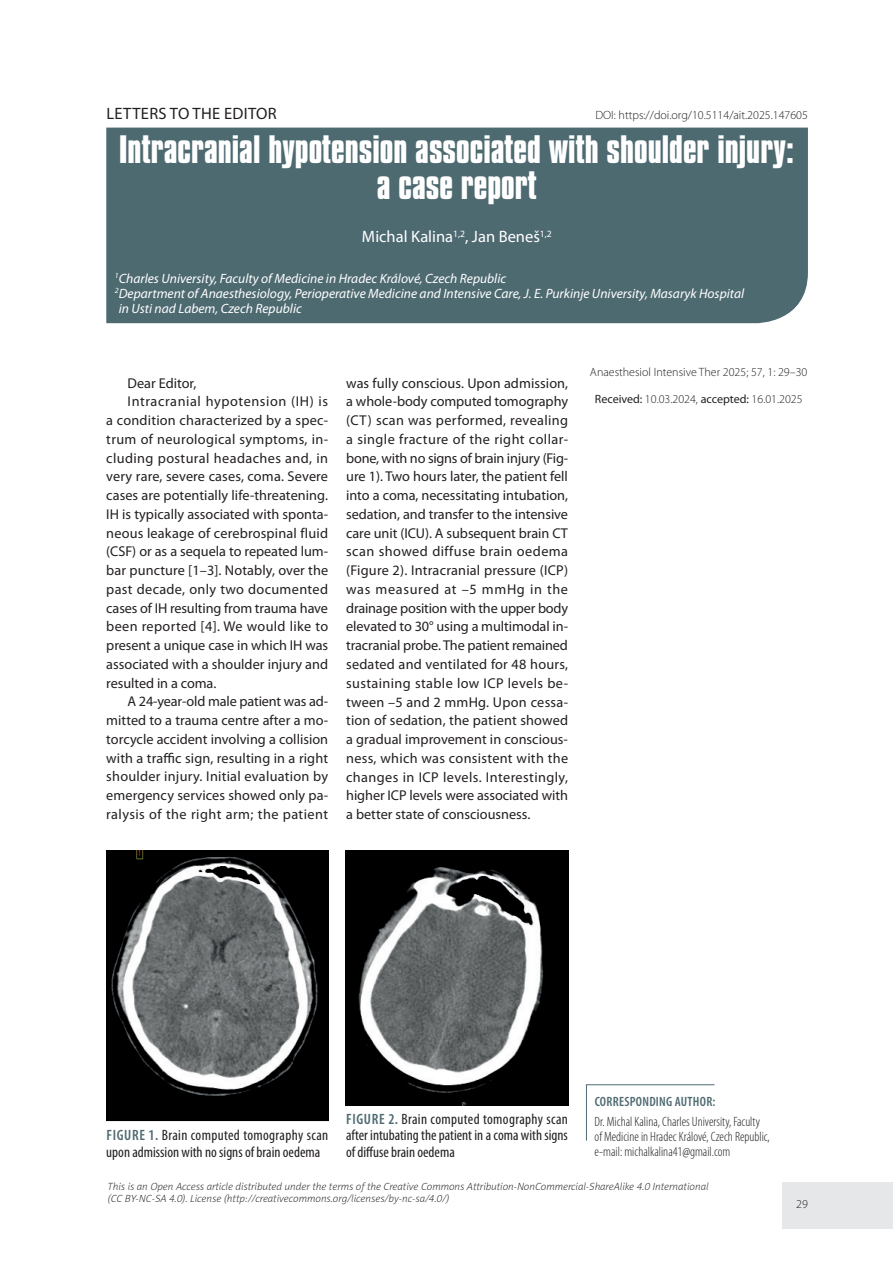
<style>
.page{position:relative;width:893px;height:1263px;background:#fff}
.page>*{position:absolute;margin:0;border:0;box-sizing:border-box;transform-origin:0 0}
.t1{font:700 33px/36px "Compacta PL";color:#fff;text-align:center}
.t2{font:16.5px "Myriad Pro";color:#fff}
.t3{font:16.5px "Myriad Pro";letter-spacing:.02em;color:#231f20}
.t4{font:condensed 15px/16.5px "Myriad Pro";color:#231f20}
.t5{font:14.25px/18.8px "Myriad Pro";letter-spacing:.005em;color:#231f20;text-align:justify}
.t6{font:14.25px "Myriad Pro";letter-spacing:.025em;color:#231f20}
.t7{font:14.25px "Myriad Pro";letter-spacing:.03em;color:#231f20}
.t8{font:14.25px "Myriad Pro";letter-spacing:.04em;color:#231f20}
.t9{font:italic 13.5px/15px "Myriad Pro";color:#fff}
.t10{font:300 condensed 13.5px/15px "Myriad Pro";color:#231f20}
.t11{font:600 condensed 13.5px "Myriad Pro";letter-spacing:.02em;color:#4e6a71}
.t12{font:300 12px "Myriad Pro";color:#231f20}
.t13{font:italic 10.5px/12px "Naomi Sans EFN Thin";color:#231f20}
.s1{font-weight:400}
.s2{font-weight:600;color:#4e6a71}
</style>
<div class="page">
<div style="left:782px;top:1182px;width:111px;height:47px;background:#e6e7e9"></div>
<div style="left:106px;top:128px;width:702px;height:195px;background:#4e6a71"></div>
<svg style="left:586px;top:1084px;width:129px;height:57px"></svg>
<img style="left:106px;top:851px;width:222px;height:271px">
<img style="left:345px;top:851px;width:223px;height:254px">
<p class="t3" style="left:106px;top:103px;width:172px">LETTERS TO THE EDITOR</p>
<p class="t12" style="left:595px;top:108px;width:214px">DOI: https://doi.org/10.5114/ait.2025.147605</p>
<h1 class="t1" style="left:119px;top:132px;width:677px">Intracranial hypotension associated with shoulder injury: a case report</h1>
<p class="t2" style="left:362px;top:227px;width:191px">Michal Kalina<sup>1,2</sup>, Jan Beneš<sup>1,2</sup></p>
<p class="t9" style="left:115px;top:271px;width:631px"><sup>1</sup>Charles University, Faculty of Medicine in Hradec Králové, Czech Republic<br><sup>2</sup>Department of Anaesthesiology, Perioperative Medicine and Intensive Care, J. E. Purkinje University, Masaryk Hospital in Usti nad Labem, Czech Republic</p>
<p class="t5" style="left:128px;top:373px;width:70px">Dear Editor,</p>
<p class="t8" style="left:128px;top:393px;width:202px">Intracranial hypotension (IH) is</p>
<p class="t5" style="left:106px;top:411px;width:223px">a condition characterized by a spec-</p>
<p class="t6" style="left:106px;top:430px;width:223px">trum of neurological symptoms, in-</p>
<p class="t7" style="left:106px;top:449px;width:223px">cluding postural headaches and, in</p>
<p class="t5" style="left:106px;top:467px;width:223px">very rare, severe cases, coma. Severe</p>
<p class="t5" style="left:106px;top:486px;width:223px">cases are potentially life-threatening.</p>
<p class="t5" style="left:106px;top:504px;width:223px">IH is typically associated with sponta-</p>
<p class="t5" style="left:106px;top:523px;width:223px">neous leakage of cerebrospinal fluid</p>
<p class="t5" style="left:106px;top:542px;width:223px">(CSF) or as a sequela to repeated lum-</p>
<p class="t5" style="left:106px;top:561px;width:223px">bar puncture [1–3]. Notably, over the</p>
<p class="t6" style="left:106px;top:580px;width:223px">past decade, only two documented</p>
<p class="t5" style="left:106px;top:598px;width:223px">cases of IH resulting from trauma have</p>
<p class="t6" style="left:106px;top:618px;width:223px">been reported [4]. We would like to</p>
<p class="t5" style="left:106px;top:636px;width:223px">present a unique case in which IH was</p>
<p class="t5" style="left:106px;top:654px;width:223px">associated with a shoulder injury and</p>
<p class="t5" style="left:106px;top:673px;width:112px">resulted in a coma.</p>
<p class="t5" style="left:128px;top:692px;width:202px">A 24-year-old male patient was ad-</p>
<p class="t5" style="left:106px;top:711px;width:223px">mitted to a trauma centre after a mo-</p>
<p class="t5" style="left:106px;top:729px;width:223px">torcycle accident involving a collision</p>
<p class="t5" style="left:106px;top:748px;width:223px">with a traffic sign, resulting in a right</p>
<p class="t5" style="left:106px;top:767px;width:223px">shoulder injury. Initial evaluation by</p>
<p class="t5" style="left:106px;top:786px;width:223px">emergency services showed only pa-</p>
<p class="t7" style="left:106px;top:805px;width:223px">ralysis of the right arm; the patient</p>
<p class="t5" style="left:346px;top:373px;width:223px">was fully conscious. Upon admission, a whole-body computed tomography (CT) scan was performed, revealing a single fracture of the right collar&shy;bone, with no signs of brain injury (Fig&shy;ure 1). Two hours later, the patient fell into a coma, necessitating intubation, sedation, and transfer to the intensive care unit (ICU). A subsequent brain CT scan showed diffuse brain oedema (Figure 2). Intracranial pressure (ICP) was measured at –5 mmHg in the drainage position with the upper body elevated to 30° using a multimodal in&shy;tracranial probe. The patient remained sedated and ventilated for 48 hours, sustaining stable low ICP levels be&shy;tween –5 and 2 mmHg. Upon cessa&shy;tion of sedation, the patient showed a gradual improvement in conscious&shy;ness, which was consistent with the changes in ICP levels. Interestingly, higher ICP levels were associated with a better state of consciousness.</p>
<p class="t12" style="left:590px;top:364px;width:219px">Anaesthesiol Intensive Ther 2025; 57, 1: 29–30</p>
<p class="t12" style="left:595px;top:391px;width:209px"><span class="s1">Received:</span> 10.03.2024, <span class="s1">accepted:</span> 16.01.2025</p>
<p class="t4" style="left:106px;top:1127px;width:223px"><span class="s2">FIGURE 1.</span> Brain computed tomography scan upon admission with no signs of brain oedema</p>
<p class="t4" style="left:346px;top:1110px;width:223px;text-align:justify"><span class="s2">FIGURE 2.</span> Brain computed tomography scan after intubating the patient in a coma with signs of diffuse brain oedema</p>
<p class="t11" style="left:595px;top:1093px;width:122px">CORRESPONDING AUTHOR:</p>
<p class="t10" style="left:595px;top:1113px;width:177px">Dr. Michal Kalina, Charles University, Faculty of Medicine in Hradec Králové, Czech Republic, e-mail: michalkalina41@gmail.com</p>
<p class="t13" style="left:108px;top:1180px;width:602px">This is an Open Access article distributed under the terms of the Creative Commons Attribution-NonCommercial-ShareAlike 4.0 International (CC BY-NC-SA 4.0). License (http://creativecommons.org/licenses/by-nc-sa/4.0/)</p>
<p class="t12" style="left:796px;top:1197px;width:13px">29</p>
</div>
